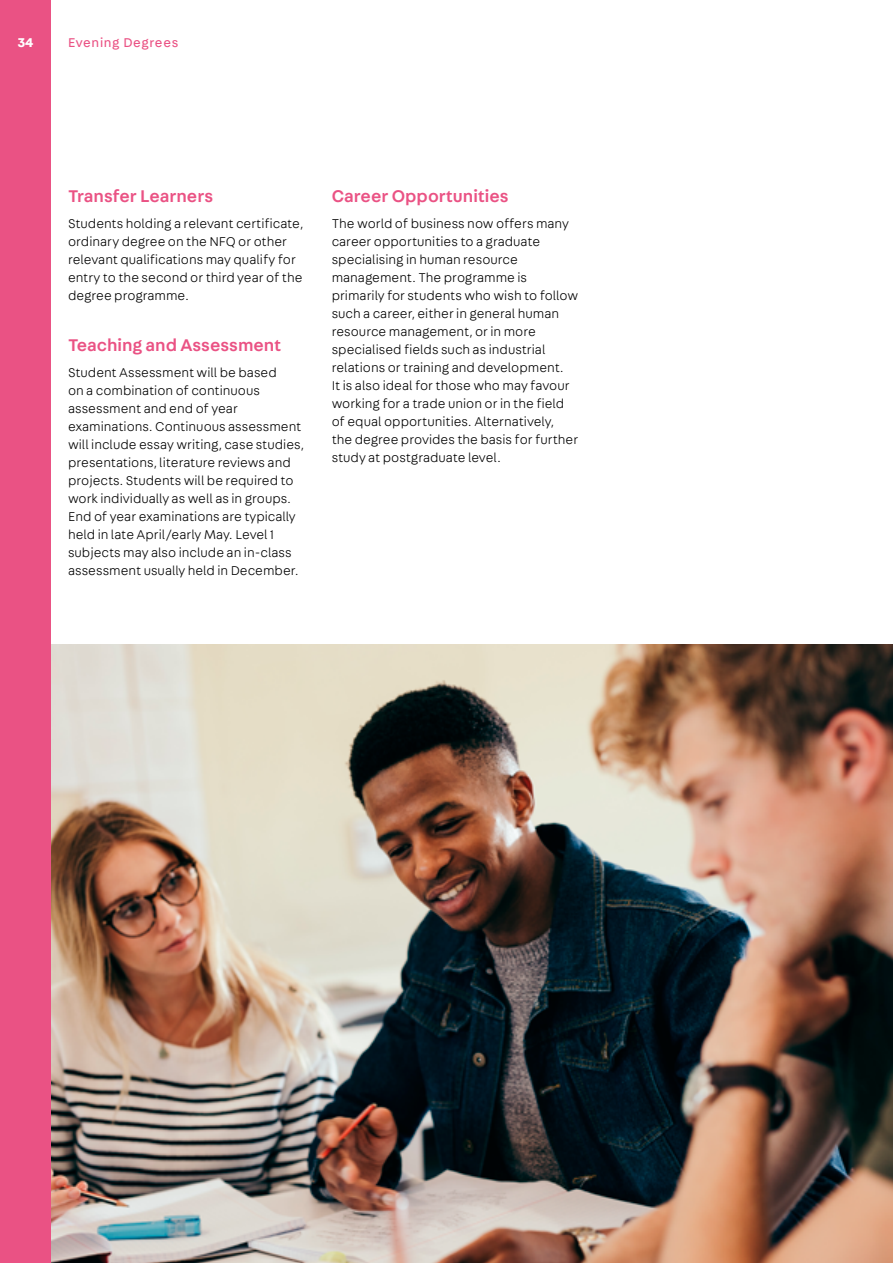
<style>
.page{position:relative;width:893px;height:1263px;background:#fff}
.page>*{position:absolute;margin:0;border:0;box-sizing:border-box;transform-origin:0 0}
.t1{font:500 18px "Fabriga";color:#ea5284}
.t2{font:300 13.5px/18px "Fabriga";color:#000}
.t3{font:13.5px "Fabriga";letter-spacing:.05em;color:#ea5284}
.t4{font:700 13.5px "Fabriga";color:#fff}
</style>
<div class="page">
<img style="left:50px;top:645px;width:843px;height:618px">
<div style="left:0;top:0;width:50px;height:1263px;background:#ea5284"></div>
<p class="t4" style="left:18px;top:33px;width:17px">34</p>
<p class="t3" style="left:68px;top:34px;width:112px">Evening Degrees</p>
<h1 class="t1" style="left:68px;top:183px;width:147px">Transfer Learners</h1>
<p class="t2" style="left:68px;top:214px;width:237px">Students holding a relevant certificate, ordinary degree on the NFQ or other relevant qualifications may qualify for entry to the second or third year of the degree programme.</p>
<h1 class="t1" style="left:68px;top:333px;width:214px">Teaching and Assessment</h1>
<p class="t2" style="left:68px;top:363px;width:237px">Student Assessment will be based<br>on a combination of continuous assessment and end of year examinations. Continuous assessment will include essay writing, case studies, presentations, literature reviews and projects. Students will be required to work individually as well as in groups.<br>End of year examinations are typically held in late April/early May. Level 1 subjects may also include an in-class assessment usually held in December.</p>
<h1 class="t1" style="left:332px;top:183px;width:178px">Career Opportunities</h1>
<p class="t2" style="left:332px;top:214px;width:248px">The world of business now offers many career opportunities to a graduate specialising in human resource management. The programme is primarily for students who wish to follow such a career, either in general human resource management, or in more specialised fields such as industrial relations or training and development.<br>It is also ideal for those who may favour working for a trade union or in the field of equal opportunities. Alternatively,<br>the degree provides the basis for further study at postgraduate level.</p>
</div>
